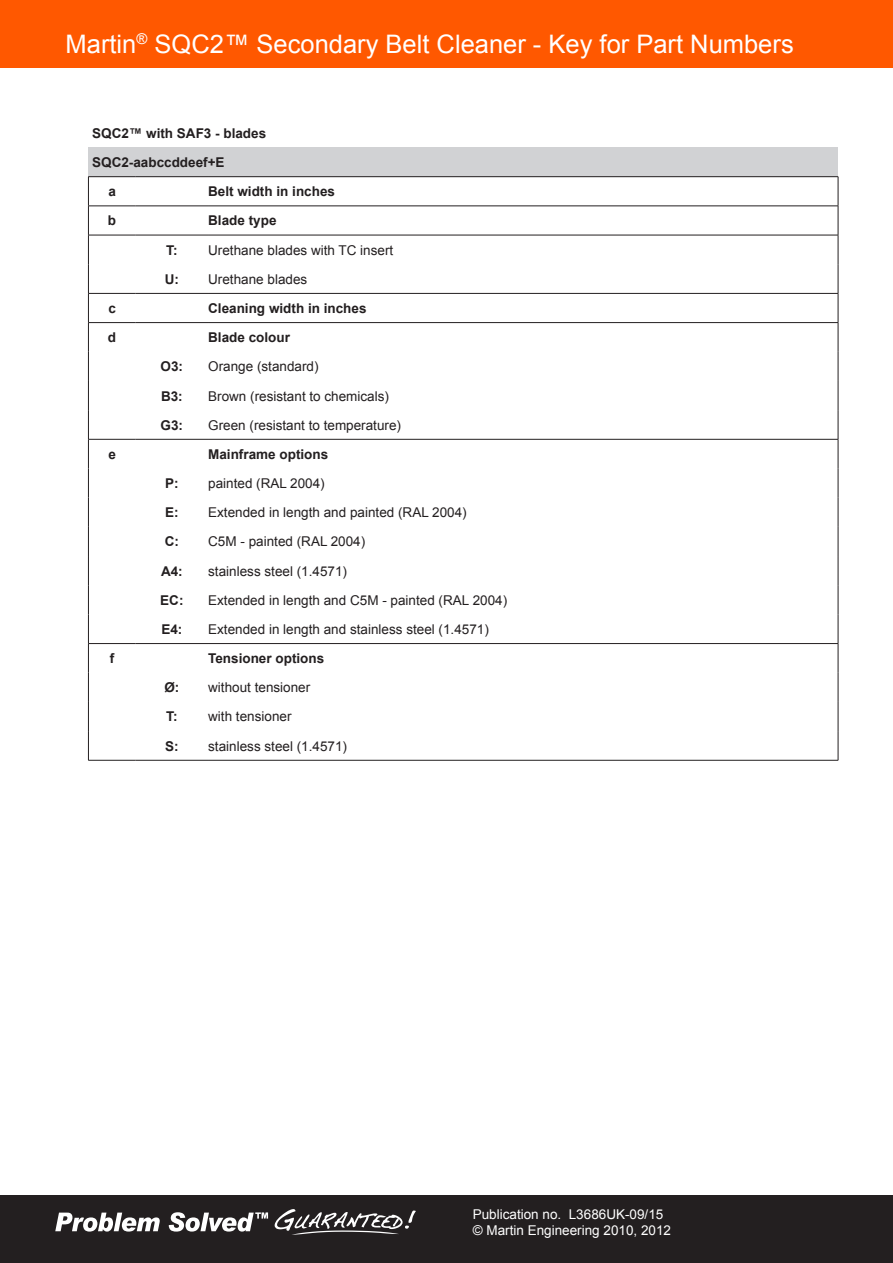
<style>
.page{position:relative;width:893px;height:1263px;background:#fff}
.page>*{position:absolute;margin:0;border:0;box-sizing:border-box;transform-origin:0 0}
.t1{font:25.5px "Arial";color:#fff}
.t2{font:13.5px "Arial";color:#231f20}
.t3{font:700 13.5px "Arial";color:#231f20}
.t4{font:13.5px/16.2px "Arial";color:#fff}
</style>
<div class="page">
<div style="left:0;top:1195px;width:893px;height:68px;background:#231f20"></div>
<svg style="left:55px;top:1212px;width:105px;height:19px"></svg>
<svg style="left:169px;top:1212px;width:99px;height:19px"></svg>
<svg style="left:274px;top:1209px;width:142px;height:26px"></svg>
<div style="left:0;top:0;width:893px;height:67px;background:#ff5800"></div>
<div style="left:88px;top:147px;width:750px;height:30px;background:#d1d2d4"></div>
<hr style="left:88px;top:176px;width:48px;height:1px;background:#231f20">
<hr style="left:136px;top:176px;width:72px;height:1px;background:#231f20">
<hr style="left:208px;top:176px;width:630px;height:1px;background:#231f20">
<hr style="left:88px;top:206px;width:48px;height:1px;background:#231f20">
<hr style="left:136px;top:206px;width:72px;height:1px;background:#231f20">
<hr style="left:208px;top:206px;width:630px;height:1px;background:#231f20">
<hr style="left:88px;top:235px;width:48px;height:1px;background:#231f20">
<hr style="left:136px;top:235px;width:72px;height:1px;background:#231f20">
<hr style="left:208px;top:235px;width:630px;height:1px;background:#231f20">
<hr style="left:88px;top:293px;width:48px;height:1px;background:#231f20">
<hr style="left:136px;top:293px;width:72px;height:1px;background:#231f20">
<hr style="left:208px;top:293px;width:630px;height:1px;background:#231f20">
<hr style="left:88px;top:322px;width:48px;height:1px;background:#231f20">
<hr style="left:136px;top:322px;width:72px;height:1px;background:#231f20">
<hr style="left:208px;top:322px;width:630px;height:1px;background:#231f20">
<hr style="left:88px;top:439px;width:48px;height:1px;background:#231f20">
<svg style="left:88px;top:177px;width:1px;height:291px"></svg>
<hr style="left:136px;top:439px;width:72px;height:1px;background:#231f20">
<hr style="left:208px;top:439px;width:630px;height:1px;background:#231f20">
<svg style="left:838px;top:177px;width:1px;height:291px"></svg>
<hr style="left:88px;top:468px;width:1px;height:30px;background:#231f20">
<hr style="left:838px;top:468px;width:1px;height:30px;background:#231f20">
<hr style="left:88px;top:643px;width:48px;height:1px;background:#231f20">
<hr style="left:136px;top:643px;width:72px;height:1px;background:#231f20">
<hr style="left:208px;top:643px;width:630px;height:1px;background:#231f20">
<svg style="left:88px;top:498px;width:1px;height:262px"></svg>
<svg style="left:838px;top:498px;width:1px;height:262px"></svg>
<hr style="left:88px;top:760px;width:48px;height:1px;background:#231f20">
<hr style="left:136px;top:760px;width:72px;height:1px;background:#231f20">
<hr style="left:208px;top:760px;width:630px;height:1px;background:#231f20">
<h1 class="t1" style="left:66px;top:27px;width:730px">Martin<sup>®</sup> SQC2™ Secondary Belt Cleaner - Key for Part Numbers</h1>
<p class="t3" style="left:92px;top:124px;width:176px">SQC2™ with SAF3 - blades</p>
<p class="t3" style="left:92px;top:153px;width:134px">SQC2-aabccddeef+E</p>
<p class="t3" style="left:108px;top:182px;width:9px">a</p>
<p class="t3" style="left:208px;top:182px;width:128px">Belt width in inches</p>
<p class="t3" style="left:108px;top:212px;width:10px">b</p>
<p class="t3" style="left:208px;top:212px;width:70px">Blade type</p>
<p class="t3" style="left:166px;top:241px;width:13px">T:</p>
<p class="t2" style="left:208px;top:241px;width:187px">Urethane blades with TC insert</p>
<p class="t3" style="left:165px;top:270px;width:16px">U:</p>
<p class="t2" style="left:208px;top:270px;width:101px">Urethane blades</p>
<p class="t3" style="left:108px;top:299px;width:9px">c</p>
<p class="t3" style="left:208px;top:299px;width:160px">Cleaning width in inches</p>
<p class="t3" style="left:108px;top:328px;width:10px">d</p>
<p class="t3" style="left:208px;top:328px;width:83px">Blade colour</p>
<p class="t3" style="left:161px;top:357px;width:24px">O3:</p>
<p class="t2" style="left:208px;top:358px;width:112px">Orange (standard)</p>
<p class="t3" style="left:161px;top:387px;width:23px">B3:</p>
<p class="t2" style="left:208px;top:387px;width:182px">Brown (resistant to chemicals)</p>
<p class="t3" style="left:161px;top:416px;width:24px">G3:</p>
<p class="t2" style="left:208px;top:416px;width:194px">Green (resistant to temperature)</p>
<p class="t3" style="left:108px;top:445px;width:9px">e</p>
<p class="t3" style="left:208px;top:445px;width:122px">Mainframe options</p>
<p class="t3" style="left:165px;top:474px;width:15px">P:</p>
<p class="t2" style="left:208px;top:474px;width:118px">painted (RAL 2004)</p>
<p class="t3" style="left:165px;top:503px;width:15px">E:</p>
<p class="t2" style="left:208px;top:504px;width:260px">Extended in length and painted (RAL 2004)</p>
<p class="t3" style="left:165px;top:533px;width:16px">C:</p>
<p class="t2" style="left:208px;top:533px;width:159px">C5M - painted (RAL 2004)</p>
<p class="t3" style="left:161px;top:562px;width:23px">A4:</p>
<p class="t2" style="left:208px;top:562px;width:140px">stainless steel (1.4571)</p>
<p class="t3" style="left:160px;top:591px;width:25px">EC:</p>
<p class="t2" style="left:208px;top:591px;width:300px">Extended in length and C5M - painted (RAL 2004)</p>
<p class="t3" style="left:161px;top:620px;width:23px">E4:</p>
<p class="t2" style="left:208px;top:620px;width:282px">Extended in length and stainless steel (1.4571)</p>
<p class="t3" style="left:110px;top:649px;width:6px">f</p>
<p class="t3" style="left:208px;top:649px;width:118px">Tensioner options</p>
<p class="t3" style="left:164px;top:678px;width:16px">Ø:</p>
<p class="t2" style="left:208px;top:679px;width:104px">without tensioner</p>
<p class="t3" style="left:166px;top:708px;width:13px">T:</p>
<p class="t2" style="left:208px;top:708px;width:85px">with tensioner</p>
<p class="t3" style="left:165px;top:737px;width:15px">S:</p>
<p class="t2" style="left:208px;top:737px;width:140px">stainless steel (1.4571)</p>
<p class="t4" style="left:473px;top:1206px;width:200px">Publication no. L3686UK-09/15 © Martin Engineering 2010, 2012</p>
</div>
